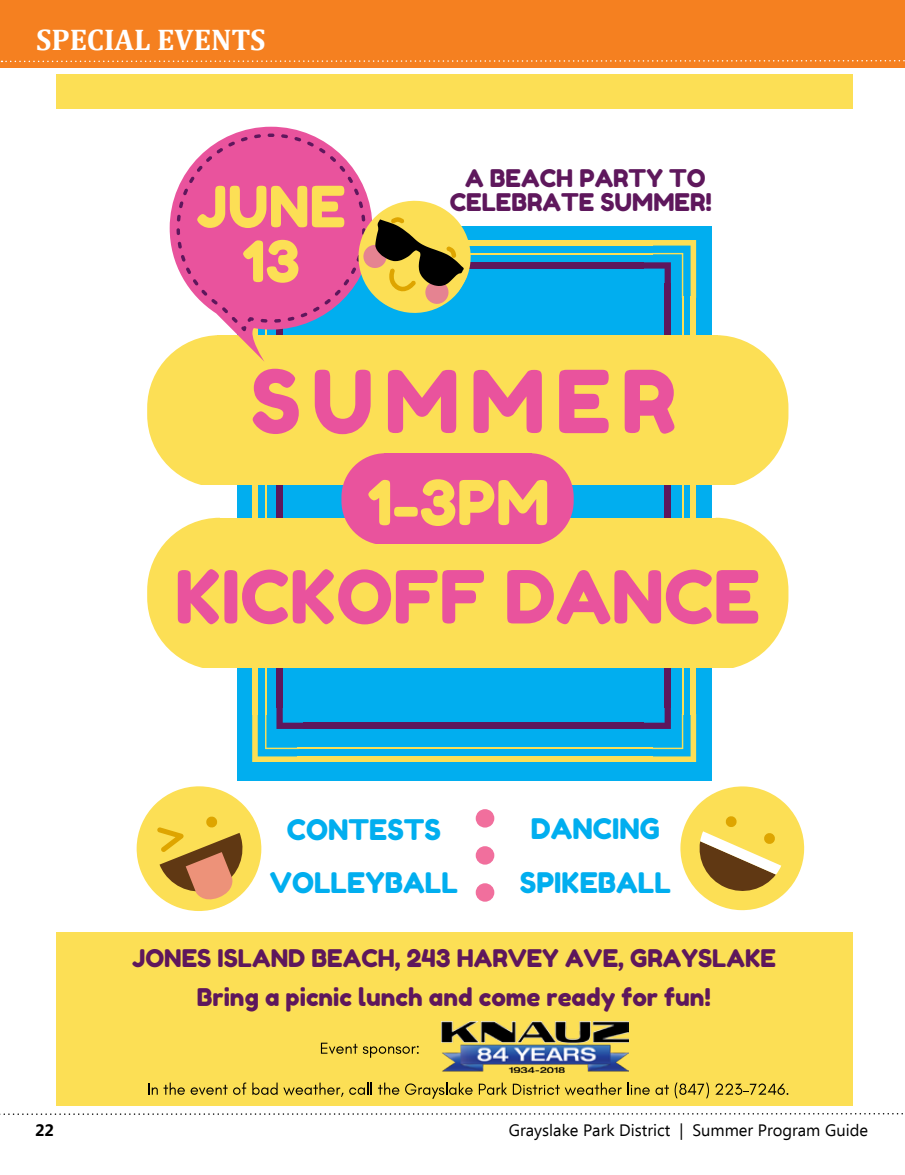
<style>
.page{position:relative;width:905px;height:1175px;background:#fff}
.page>*{position:absolute;margin:0;border:0;box-sizing:border-box;transform-origin:0 0}
.t1{font:86.4px "Fredoka One";letter-spacing:.12em;color:#e9539d}
.t2{font:72.9px "Fredoka One";color:#e9539d}
.t3{font:61.8px "Fredoka One";color:#fcdf55}
.t4{font:56.7px/54.6px "Fredoka One";color:#fcdf55;text-align:center}
.t5{font:700 30px "Cambria";color:#fff}
.t6{font:28.35px/52.7px "Fredoka One";color:#01aeef;text-align:center}
.t7{font:24.3px/23.4px "Fredoka One";color:#5e175c;text-align:center}
.t8{font:16.5px "Ebrima";color:#000}
.t9{font:700 16.5px "Ebrima";color:#000}
</style>
<div class="page">
<div style="left:0;top:0;width:904px;height:68px;background:#f58020"></div>
<svg style="left:1px;top:59px;width:904px;height:4px"></svg>
<svg style="left:0;top:1113px;width:903px;height:2px"></svg>
<div style="left:237px;top:226px;width:475px;height:554px;background:#01aeef"></div>
<div style="left:252px;top:297px;width:6px;height:418px;background:#fcdf55"></div>
<hr style="left:265px;top:297px;width:1px;height:418px;background:#fcdf55">
<div style="left:297px;top:756px;width:356px;height:6px;background:#fcdf55"></div>
<hr style="left:297px;top:747px;width:356px;height:2px;background:#fcdf55">
<div style="left:690px;top:297px;width:6px;height:418px;background:#fcdf55"></div>
<hr style="left:681px;top:297px;width:2px;height:418px;background:#fcdf55">
<div style="left:297px;top:240px;width:356px;height:5px;background:#fcdf55"></div>
<hr style="left:297px;top:253px;width:356px;height:1px;background:#fcdf55">
<div style="left:276px;top:284px;width:7px;height:424px;background:#5e175c"></div>
<svg style="left:252px;top:707px;width:51px;height:55px"></svg>
<div style="left:303px;top:722px;width:340px;height:7px;background:#5e175c"></div>
<svg style="left:643px;top:707px;width:53px;height:55px"></svg>
<div style="left:664px;top:284px;width:7px;height:424px;background:#5e175c"></div>
<div style="left:303px;top:262px;width:340px;height:7px;background:#5e175c"></div>
<svg style="left:642px;top:240px;width:54px;height:58px"></svg>
<div style="left:217px;top:335px;width:501px;height:150px;background:#fcdf55"></div>
<svg style="left:718px;top:335px;width:70px;height:150px"></svg>
<div style="left:217px;top:518px;width:501px;height:149px;background:#fcdf55"></div>
<svg style="left:718px;top:518px;width:70px;height:149px"></svg>
<div style="left:383px;top:453px;width:148px;height:90px;background:#e9539d"></div>
<svg style="left:531px;top:453px;width:42px;height:90px"></svg>
<div style="left:56px;top:932px;width:796px;height:173px;background:#fcdf55"></div>
<div style="left:56px;top:75px;width:796px;height:34px;background:#fcdf55"></div>
<svg style="left:148px;top:1082px;width:37px;height:12px"></svg>
<svg style="left:191px;top:1082px;width:55px;height:13px"></svg>
<svg style="left:252px;top:1082px;width:25px;height:12px"></svg>
<svg style="left:283px;top:1082px;width:60px;height:15px"></svg>
<svg style="left:349px;top:1082px;width:23px;height:12px"></svg>
<svg style="left:378px;top:1082px;width:21px;height:12px"></svg>
<svg style="left:405px;top:1082px;width:67px;height:16px"></svg>
<svg style="left:479px;top:1082px;width:28px;height:12px"></svg>
<svg style="left:513px;top:1082px;width:108px;height:13px"></svg>
<svg style="left:627px;top:1082px;width:22px;height:12px"></svg>
<svg style="left:655px;top:1082px;width:54px;height:16px"></svg>
<svg style="left:715px;top:1083px;width:73px;height:11px"></svg>
<svg style="left:321px;top:1042px;width:36px;height:12px"></svg>
<svg style="left:363px;top:1045px;width:56px;height:12px"></svg>
<svg style="left:236px;top:127px;width:70px;height:6px"></svg>
<svg style="left:147px;top:133px;width:324px;height:534px"></svg>
<svg style="left:136px;top:786px;width:125px;height:125px"></svg>
<svg style="left:475px;top:809px;width:19px;height:18px"></svg>
<div style="left:475px;top:846px;width:19px;height:18px;background:#f16f9d;border-radius:50%"></div>
<div style="left:475px;top:883px;width:19px;height:18px;background:#f16f9d;border-radius:50%"></div>
<svg style="left:680px;top:786px;width:124px;height:124px"></svg>
<img style="left:441px;top:1021px;width:188px;height:51px">
<p class="t5" style="left:36px;top:19px;width:231px">SPECIAL EVENTS</p>
<h3 class="t4" style="left:196px;top:179px;width:151px">JUNE<br>13</h3>
<p class="t7" style="left:449px;top:167px;width:264px">A BEACH PARTY TO<br>CELEBRATE SUMMER!</p>
<h1 class="t1" style="left:250px;top:349px;width:427px">SUMMER</h1>
<h3 class="t3" style="left:367px;top:465px;width:184px">1-3PM</h3>
<h2 class="t2" style="left:175px;top:552px;width:586px">KICKOFF DANCE</h2>
<p class="t6" style="left:270px;top:803px;width:190px">CONTESTS<br>VOLLEYBALL</p>
<p class="t6" style="left:520px;top:801px;width:153px;line-height:53.7px">DANCING<br>SPIKEBALL</p>
<p class="t7" style="left:132px;top:938px;width:645px;line-height:39px">JONES ISLAND BEACH, 243 HARVEY AVE, GRAYSLAKE<br>Bring a picnic lunch and come ready for fun!</p>
<p class="t9" style="left:35px;top:1117px;width:20px">22</p>
<p class="t8" style="left:509px;top:1118px;width:361px">Grayslake Park District | Summer Program Guide</p>
</div>
